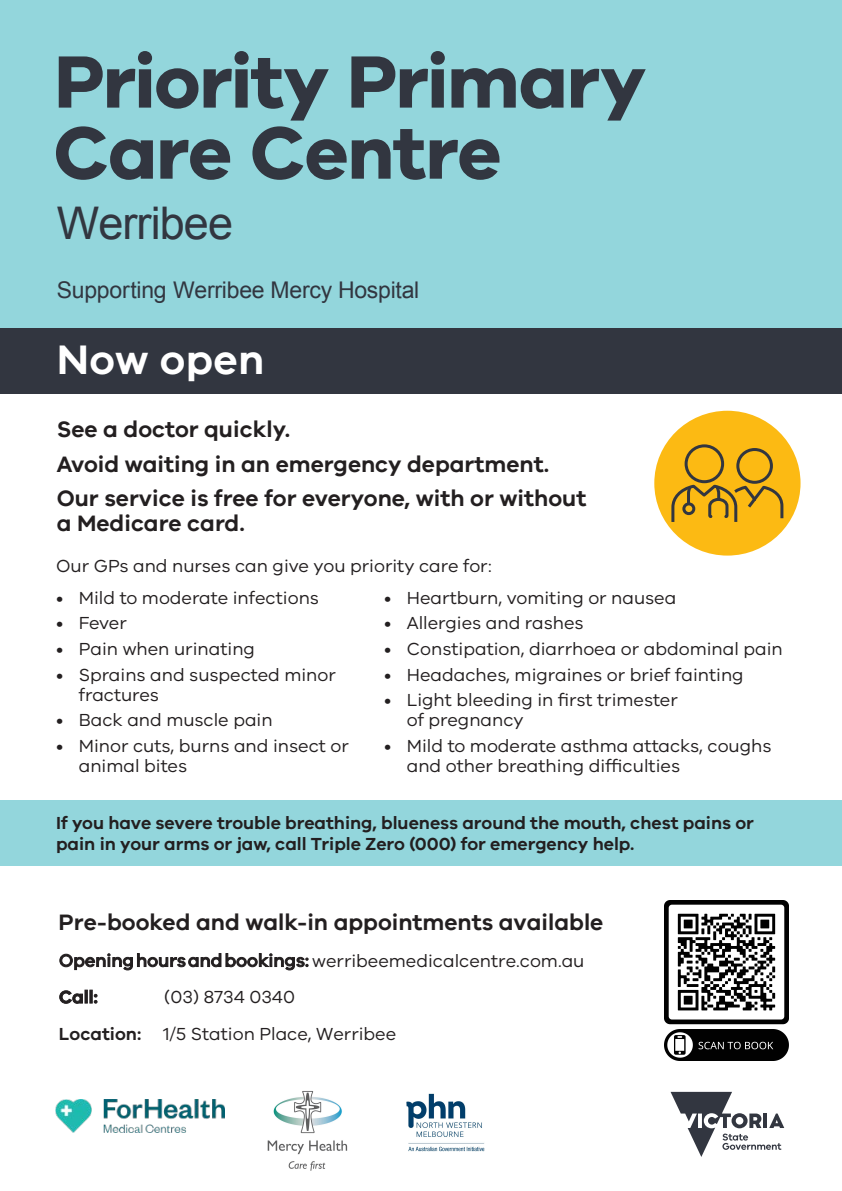
<style>
.page{position:relative;width:842px;height:1191px;background:#fff}
.page>*{position:absolute;margin:0;border:0;box-sizing:border-box;transform-origin:0 0}
.t1{font:45px "Arial";letter-spacing:-.02em;color:#323640}
.Heading_1_Masthead{font:600 42.5px "VIC";letter-spacing:.01em;color:#fff}
.Subheading_1_Masthea{font:600 23px/25px "VIC";color:#231f20}
.t2{font:23px "Arial";letter-spacing:-.01em;color:#323640}
.Body_Copy{font:18px/20px "VIC";color:#231f20}
.Subheading_1_Masthea-2{font:600 18px/21px "VIC";color:#231f20}
.s1{font-weight:500}
.s2{font-weight:600}
</style>
<div class="page">
<div style="left:0;top:0;width:842px;height:328px;background:#93d6dc"></div>
<div style="left:0;top:328px;width:842px;height:65px;background:#323640"></div>
<div style="left:0;top:800px;width:842px;height:65px;background:#93d6dc"></div>
<svg style="left:670px;top:1091px;width:114px;height:66px"></svg>
<div style="left:654px;top:411px;width:146px;height:144px;background:#fcba13;border-radius:50%"></div>
<div style="left:685px;top:444px;width:39px;height:39px;border:3px solid #323640;border-radius:50%"></div>
<svg style="left:671px;top:446px;width:113px;height:76px"></svg>
<svg style="left:571px;top:69px;width:75px;height:52px"></svg>
<svg style="left:56px;top:51px;width:507px;height:129px"></svg>
<img style="left:406px;top:1093px;width:79px;height:59px">
<img style="left:56px;top:1099px;width:169px;height:34px">
<img style="left:267px;top:1091px;width:81px;height:80px">
<img style="left:664px;top:900px;width:124px;height:160px">
<p class="t1" style="left:57px;top:193px;width:178px">Werribee</p>
<p class="t2" style="left:57px;top:275px;width:364px">Supporting Werribee Mercy Hospital</p>
<h1 class="Heading_1_Masthead" style="left:57px;top:334px;width:209px">Now open</h1>
<h1 class="Subheading_1_Masthea" style="left:57px;top:416px;width:235px">See a doctor quickly.</h1>
<h1 class="Subheading_1_Masthea" style="left:57px;top:451px;width:494px">Avoid waiting in an emergency department.</h1>
<h1 class="Subheading_1_Masthea" style="left:57px;top:485px;width:531px">Our service is free for everyone, with or without a Medicare card.</h1>
<p class="Body_Copy" style="left:56px;top:555px;width:437px">Our GPs and nurses can give you priority care for:</p>
<p class="Body_Copy" style="left:56px;top:587px;width:264px">• Mild to moderate infections</p>
<p class="Body_Copy" style="left:56px;top:613px;width:72px">• Fever</p>
<p class="Body_Copy" style="left:56px;top:638px;width:200px">• Pain when urinating</p>
<p class="Body_Copy" style="left:79px;top:664px;width:259px;text-indent:-23px">• Sprains and suspected minor fractures</p>
<p class="Body_Copy" style="left:56px;top:710px;width:218px">• Back and muscle pain</p>
<p class="Body_Copy" style="left:79px;top:735px;width:272px;text-indent:-23px">• Minor cuts, burns and insect or animal bites</p>
<p class="Body_Copy" style="left:384px;top:587px;width:294px">• Heartburn, vomiting or nausea</p>
<p class="Body_Copy" style="left:384px;top:613px;width:201px">• Allergies and rashes</p>
<p class="Body_Copy" style="left:384px;top:638px;width:400px">• Constipation, diarrhoea or abdominal pain</p>
<p class="Body_Copy" style="left:384px;top:664px;width:361px">• Headaches, migraines or brief fainting</p>
<p class="Body_Copy" style="left:407px;top:690px;width:273px;text-indent:-23px">• Light bleeding in first trimester of pregnancy</p>
<p class="Body_Copy" style="left:407px;top:735px;width:366px;text-indent:-23px">• Mild to moderate asthma attacks, coughs and other breathing difficulties</p>
<h1 class="Subheading_1_Masthea-2" style="left:56px;top:811px;width:699px">If you have severe trouble breathing, blueness around the mouth, chest pains or pain in your arms or jaw, call Triple Zero (000) for emergency help.</h1>
<p class="Subheading_1_Masthea" style="left:59px;top:909px;width:546px">Pre-booked and walk-in appointments available</p>
<p class="Body_Copy" style="left:59px;top:941px;width:527px;line-height:36.5px"><span class="s1">Opening hours and bookings:</span> werribeemedicalcentre.com.au<br><span class="s2">Call:</span></p>
<p class="Body_Copy" style="left:59px;top:978px;width:339px;line-height:36.5px;text-align:center">(03) 8734 0340<br><span class="s2">Location:</span> 1/5 Station Place, Werribee</p>
</div>
